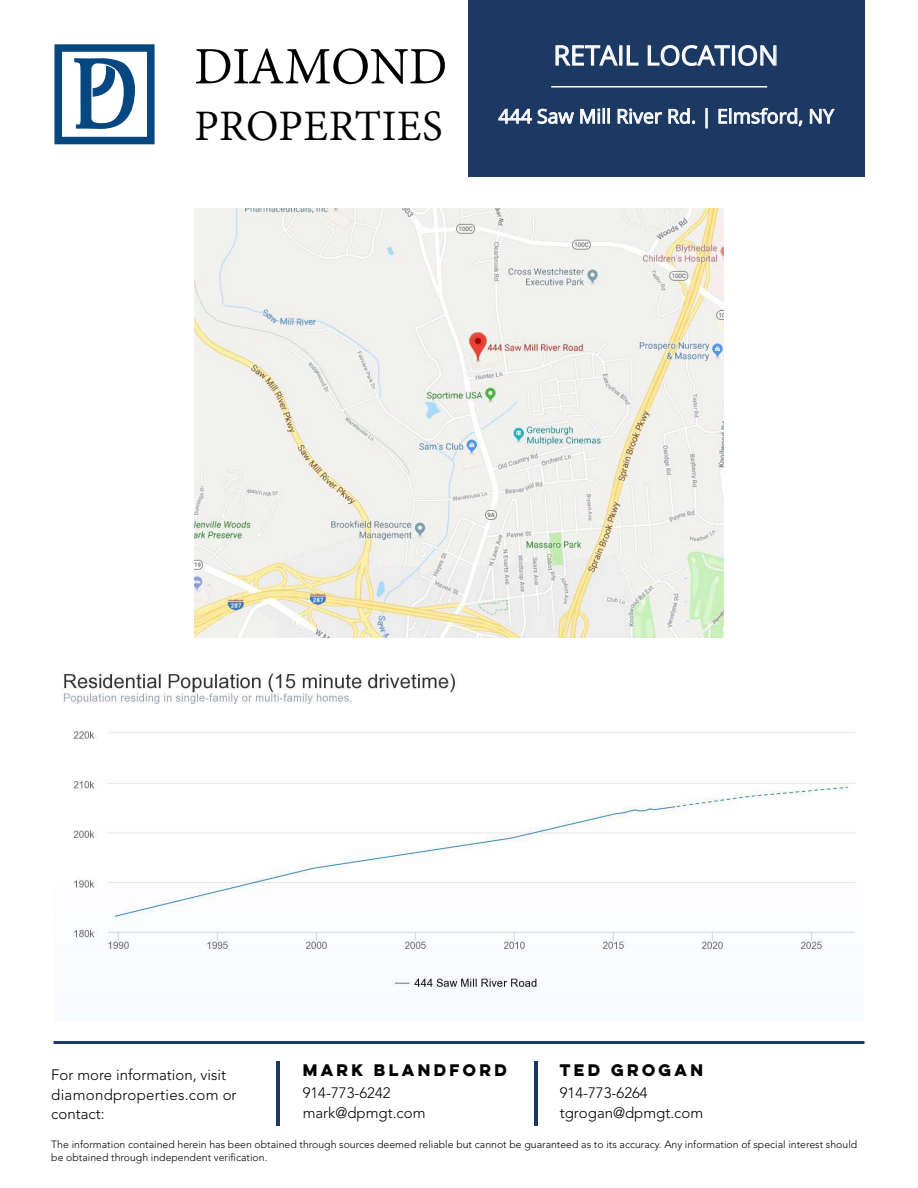
<style>
.page{position:relative;width:918px;height:1188px;background:#fff}
.page>*{position:absolute;margin:0;border:0;box-sizing:border-box;transform-origin:0 0}
.t1{font:56.85px "Adobe Devanagari";letter-spacing:-.01em;color:#000}
.t2{font:47.1px "Adobe Devanagari";letter-spacing:.005em;color:#000}
.t3{font:27px "Open Sans";color:#fff}
.t4{font:19.5px "Open Sans";color:#fff}
.t5{font:300 15px/19.5px "Avenir LT Std";color:#000}
.t6{font:300 15px/19.5px "Avenir LT Std";letter-spacing:.02em;color:#000}
.t7{font:700 15px "Lulo Clean One";color:#000}
.t8{font:300 10.5px/12.6px "Avenir LT Std";color:#000}
</style>
<div class="page">
<hr style="left:534px;top:1062px;width:3px;height:64px;background:#1c3964">
<hr style="left:276px;top:1062px;width:3px;height:64px;background:#1c3964">
<div style="left:468px;top:0;width:396px;height:177px;background:#1c3964"></div>
<img style="left:61px;top:672px;width:796px;height:318px">
<img style="left:194px;top:208px;width:530px;height:429px">
<svg style="left:555px;top:45px;width:63px;height:21px"></svg>
<div style="left:619px;top:45px;width:3px;height:21px;border:1px solid #fff"></div>
<svg style="left:627px;top:45px;width:12px;height:21px"></svg>
<svg style="left:648px;top:45px;width:82px;height:21px"></svg>
<div style="left:732px;top:45px;width:3px;height:21px;border:1px solid #fff"></div>
<svg style="left:738px;top:45px;width:39px;height:21px"></svg>
<hr style="left:551px;top:86px;width:216px;height:2px;background:#fff">
<svg style="left:498px;top:108px;width:76px;height:16px"></svg>
<svg style="left:580px;top:108px;width:30px;height:16px"></svg>
<svg style="left:617px;top:108px;width:45px;height:16px"></svg>
<svg style="left:668px;top:108px;width:28px;height:16px"></svg>
<div style="left:706px;top:108px;width:2px;height:20px;border:1px solid #fff"></div>
<svg style="left:718px;top:109px;width:9px;height:15px"></svg>
<div style="left:729px;top:108px;width:3px;height:16px;border:1px solid #fff"></div>
<svg style="left:734px;top:108px;width:69px;height:19px"></svg>
<svg style="left:810px;top:108px;width:25px;height:16px"></svg>
<div style="left:54px;top:44px;width:101px;height:100px;border:8px solid #064780"></div>
<svg style="left:74px;top:58px;width:61px;height:71px"></svg>
<hr style="left:54px;top:1041px;width:810px;height:3px;background:#1c3964">
<h1 class="t1" style="left:194px;top:34px;width:254px">DIAMOND</h1>
<h2 class="t2" style="left:194px;top:99px;width:250px">PROPERTIES</h2>
<h3 class="t3" style="left:553px;top:37px;width:227px">RETAIL LOCATION</h3>
<h3 class="t4" style="left:498px;top:103px;width:337px">444 Saw Mill River Rd. | Elmsford, NY</h3>
<h3 class="t5" style="left:51px;top:1065px;width:176px">For more information, visit</h3>
<h3 class="t7" style="left:303px;top:1059px;width:209px">MARK BLANDFORD</h3>
<h3 class="t6" style="left:51px;top:1085px;width:187px">diamondproperties.com or contact:</h3>
<h3 class="t5" style="left:303px;top:1084px;width:124px">914-773-6242 mark@dpmgt.com</h3>
<h3 class="t7" style="left:560px;top:1058px;width:148px">TED GROGAN</h3>
<h3 class="t5" style="left:560px;top:1083px;width:145px">914-773-6264 tgrogan@dpmgt.com</h3>
<p class="t8" style="left:51px;top:1139px;width:808px">The information contained herein has been obtained through sources deemed reliable but cannot be guaranteed as to its accuracy. Any information of special interest should be obtained through independent verification.</p>
</div>
